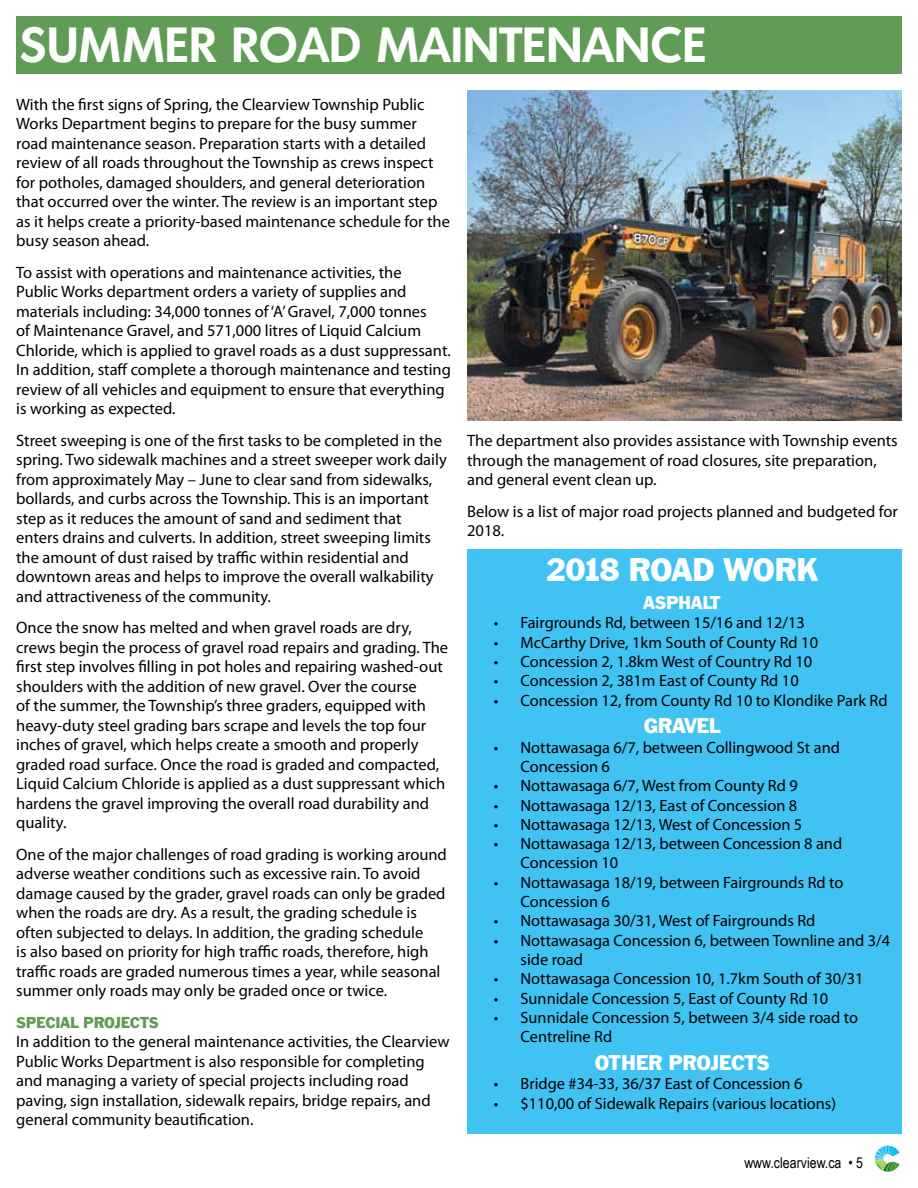
<style>
.page{position:relative;width:918px;height:1188px;background:#fff}
.page>*{position:absolute;margin:0;border:0;box-sizing:border-box;transform-origin:0 0}
.t1{font:48px "Montreal SF Bold";letter-spacing:.02em;color:#fff}
.t2{font:34.2px "Franklin Gothic";letter-spacing:-.03em;color:#fff}
.t3{font:22.2px "Franklin Gothic";letter-spacing:-.02em;color:#fff}
.t4{font:19.35px "Franklin Gothic";letter-spacing:-.02em;color:#fff}
.t5{font:16.5px/19.5px "Myriad Pro";color:#000}
.t6{font:16.5px "Franklin Gothic";letter-spacing:-.02em;color:#609c55}
.t7{font:16.35px/19.4px "Myriad Pro";color:#000}
.t8{font:15.15px "Arial Narrow";color:#000}
</style>
<div class="page">
<svg style="left:875px;top:1146px;width:25px;height:26px"></svg>
<div style="left:467px;top:550px;width:435px;height:584px;background:#40c2f3"></div>
<div style="left:17px;top:16px;width:885px;height:58px;background:#609c55"></div>
<img style="left:467px;top:90px;width:435px;height:330px">
<h1 class="t1" style="left:21px;top:15px;width:96px">SUMME</h1>
<h1 class="t1" style="left:190px;top:15px;width:489px">R ROAD MAINTENANCE</h1>
<p class="t5" style="left:16px;top:94px;width:435px">With the first signs of Spring, the Clearview Township Public Works Department begins to prepare for the busy summer road maintenance season. Preparation starts with a detailed review of all roads throughout the Township as crews inspect for potholes, damaged shoulders, and general deterioration that occurred over the winter. The review is an important step as it helps create a priority-based maintenance schedule for the busy season ahead.</p>
<p class="t5" style="left:16px;top:262px;width:436px">To assist with operations and maintenance activities, the<br>Public Works department orders a variety of supplies and materials including: 34,000 tonnes of ‘A’ Gravel, 7,000 tonnes<br>of Maintenance Gravel, and 571,000 litres of Liquid Calcium Chloride, which is applied to gravel roads as a dust suppressant.<br>In addition, staff complete a thorough maintenance and testing review of all vehicles and equipment to ensure that everything is working as expected.</p>
<p class="t5" style="left:16px;top:430px;width:432px">Street sweeping is one of the first tasks to be completed in the spring. Two sidewalk machines and a street sweeper work daily from approximately May – June to clear sand from sidewalks, bollards, and curbs across the Township. This is an important step as it reduces the amount of sand and sediment that enters drains and culverts. In addition, street sweeping limits the amount of dust raised by traffic within residential and downtown areas and helps to improve the overall walkability and attractiveness of the community.</p>
<p class="t5" style="left:16px;top:618px;width:434px">Once the snow has melted and when gravel roads are dry, crews begin the process of gravel road repairs and grading. The first step involves filling in pot holes and repairing washed-out shoulders with the addition of new gravel. Over the course<br>of the summer, the Township’s three graders, equipped with heavy-duty steel grading bars scrape and levels the top four inches of gravel, which helps create a smooth and properly graded road surface. Once the road is graded and compacted, Liquid Calcium Chloride is applied as a dust suppressant which hardens the gravel improving the overall road durability and quality.</p>
<p class="t5" style="left:16px;top:844px;width:432px">One of the major challenges of road grading is working around adverse weather conditions such as excessive rain. To avoid damage caused by the grader, gravel roads can only be graded when the roads are dry. As a result, the grading schedule is often subjected to delays. In addition, the grading schedule<br>is also based on priority for high traffic roads, therefore, high traffic roads are graded numerous times a year, while seasonal summer only roads may only be graded once or twice.</p>
<p class="t6" style="left:16px;top:1012px;width:144px">SPECIAL PROJECTS</p>
<p class="t5" style="left:16px;top:1032px;width:435px">In addition to the general maintenance activities, the Clearview Public Works Department is also responsible for completing and managing a variety of special projects including road paving, sign installation, sidewalk repairs, bridge repairs, and general community beautification.</p>
<p class="t5" style="left:467px;top:430px;width:432px">The department also provides assistance with Township events through the management of road closures, site preparation, and general event clean up.</p>
<p class="t5" style="left:467px;top:501px;width:432px">Below is a list of major road projects planned and budgeted for<br>2018.</p>
<h2 class="t2" style="left:546px;top:549px;width:273px">2018 ROAD WORK</h2>
<p class="t4" style="left:643px;top:591px;width:78px">ASPHALT</p>
<p class="t7" style="left:494px;top:613px;width:313px">• Fairgrounds Rd, between 15/16 and 12/13</p>
<p class="t7" style="left:494px;top:632px;width:326px">• McCarthy Drive, 1km South of County Rd 10</p>
<p class="t7" style="left:494px;top:651px;width:320px">• Concession 2, 1.8km West of Country Rd 10</p>
<p class="t7" style="left:494px;top:671px;width:306px">• Concession 2, 381m East of County Rd 10</p>
<p class="t7" style="left:494px;top:690px;width:395px">• Concession 12, from County Rd 10 to Klondike Park Rd</p>
<h3 class="t3" style="left:644px;top:712px;width:79px">GRAVEL</h3>
<p class="t7" style="left:521px;top:737px;width:321px;text-indent:-27px">• Nottawasaga 6/7, between Collingwood St and<br>Concession 6</p>
<p class="t7" style="left:494px;top:776px;width:305px">• Nottawasaga 6/7, West from County Rd 9</p>
<p class="t7" style="left:494px;top:795px;width:305px">• Nottawasaga 12/13, East of Concession 8</p>
<p class="t7" style="left:494px;top:814px;width:310px">• Nottawasaga 12/13, West of Concession 5</p>
<p class="t7" style="left:521px;top:834px;width:323px;text-indent:-27px">• Nottawasaga 12/13, between Concession 8 and<br>Concession 10</p>
<p class="t7" style="left:521px;top:872px;width:325px;text-indent:-27px">• Nottawasaga 18/19, between Fairgrounds Rd to<br>Concession 6</p>
<p class="t7" style="left:494px;top:911px;width:323px">• Nottawasaga 30/31, West of Fairgrounds Rd</p>
<p class="t7" style="left:521px;top:930px;width:371px;text-indent:-27px">• Nottawasaga Concession 6, between Townline and 3/4 side road</p>
<p class="t7" style="left:494px;top:969px;width:371px">• Nottawasaga Concession 10, 1.7km South of 30/31</p>
<p class="t7" style="left:494px;top:988px;width:336px">• Sunnidale Concession 5, East of County Rd 10</p>
<p class="t7" style="left:521px;top:1008px;width:339px;text-indent:-27px">• Sunnidale Concession 5, between 3/4 side road to<br>Centreline Rd</p>
<h3 class="t3" style="left:595px;top:1049px;width:15px">OTH</h3>
<h3 class="t3" style="left:636px;top:1049px;width:135px">ER PROJECTS</h3>
<p class="t7" style="left:494px;top:1074px;width:310px">• Bridge #34-33, 36/37 East of Concession 6</p>
<p class="t7" style="left:494px;top:1093px;width:344px">• $110,00 of Sidewalk Repairs (various locations)</p>
<p class="t8" style="left:744px;top:1152px;width:120px">www.clearview.ca • 5</p>
</div>
